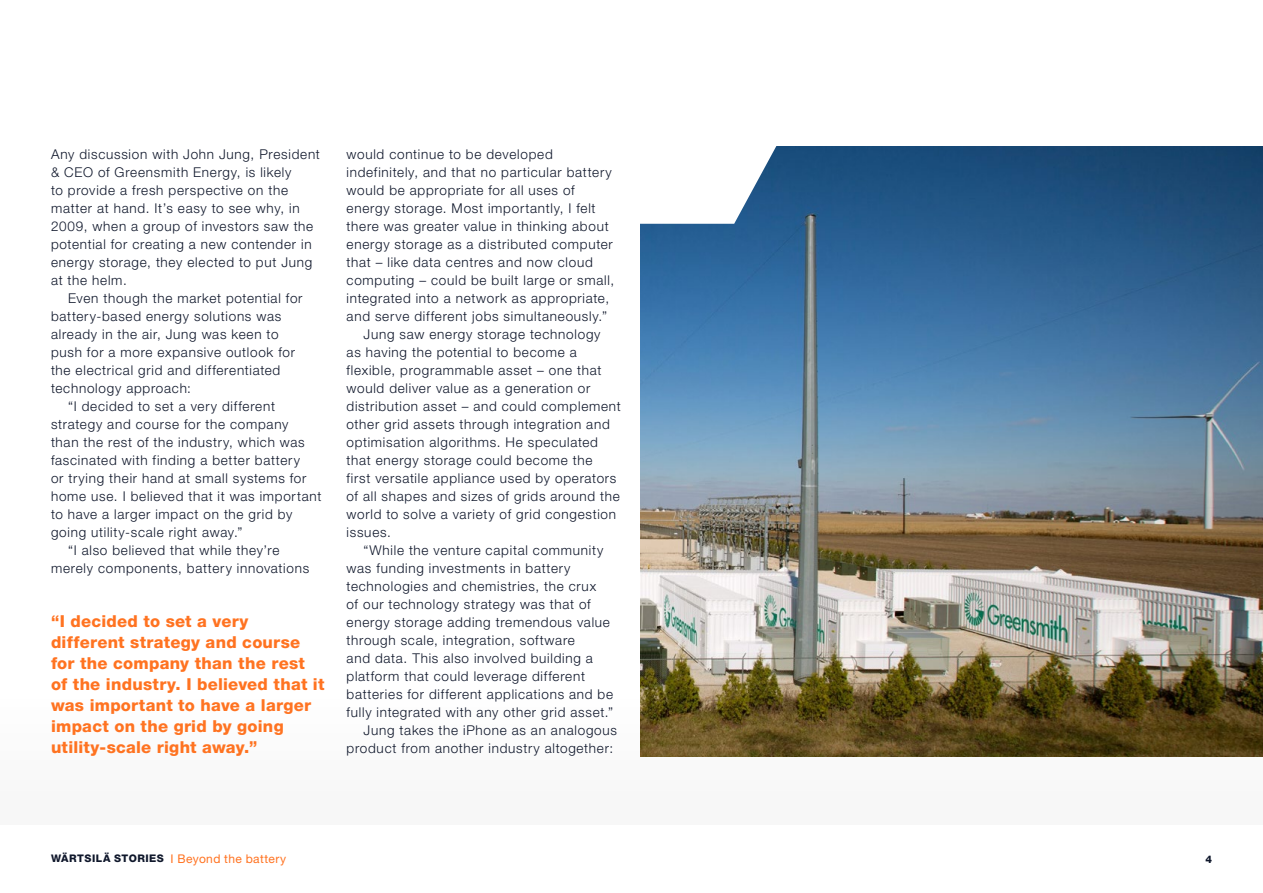
<style>
.page{position:relative;width:1263px;height:893px;background:#fff}
.page>*{position:absolute;margin:0;border:0;box-sizing:border-box;transform-origin:0 0}
.t1{font:800 16.5px/21px "Helvetica Neue LT Std";letter-spacing:.015em;color:#ff7321}
.t2{font:300 13.5px/18px "Helvetica Neue LT Std";letter-spacing:.055em;color:#0f172b}
.t3{font:12px "Helvetica Neue LT Std";letter-spacing:.03em;color:#ff7321}
.t4{font:800 10.5px "Helvetica Neue LT Std";color:#0f172b}
.s1{font-weight:800;font-size:10.5px;color:#0f172b}
</style>
<div class="page">
<div style="left:0;top:690px;width:1263px;height:135px;background:#f9f9f9"></div>
<img style="left:641px;top:146px;width:622px;height:611px">
<svg style="left:640px;top:146px;width:138px;height:78px"></svg>
<p class="t2" style="left:51px;top:145px;width:270px">Any discussion with John Jung, President &amp; CEO of Greensmith Energy, is likely<br>to provide a fresh perspective on the matter at hand. It’s easy to see why, in 2009, when a group of investors saw the potential for creating a new contender in energy storage, they elected to put Jung at the helm.</p>
<p class="t2" style="left:68px;top:289px;width:236px">Even though the market potential for</p>
<p class="t2" style="left:51px;top:307px;width:232px">battery-based energy solutions was</p>
<p class="t2" style="left:51px;top:325px;width:229px">already in the air, Jung was keen to</p>
<p class="t2" style="left:51px;top:343px;width:245px">push for a more expansive outlook for</p>
<p class="t2" style="left:51px;top:361px;width:231px">the electrical grid and differentiated</p>
<p class="t2" style="left:51px;top:379px;width:141px">technology approach:</p>
<p class="t2" style="left:68px;top:397px;width:208px">“I decided to set a very different</p>
<p class="t2" style="left:51px;top:415px;width:239px">strategy and course for the company</p>
<p class="t2" style="left:51px;top:433px;width:255px">than the rest of the industry, which was</p>
<p class="t2" style="left:51px;top:451px;width:250px">fascinated with finding a better battery</p>
<p class="t2" style="left:51px;top:469px;width:257px">or trying their hand at small systems for</p>
<p class="t2" style="left:51px;top:487px;width:272px">home use. I believed that it was important</p>
<p class="t2" style="left:51px;top:505px;width:243px">to have a larger impact on the grid by</p>
<p class="t2" style="left:51px;top:523px;width:193px">going utility-scale right away.”</p>
<p class="t2" style="left:68px;top:541px;width:213px">“I also believed that while they’re</p>
<p class="t2" style="left:51px;top:559px;width:260px">merely components, battery innovations</p>
<p class="t1" style="left:51px;top:611px;width:275px">“I decided to set a very different strategy and course for the company than the rest of the industry. I believed that it was important to have a larger impact on the grid by going utility-scale right away.”</p>
<p class="t2" style="left:347px;top:145px;width:208px">would continue to be developed</p>
<p class="t2" style="left:347px;top:163px;width:267px">indefinitely, and that no particular battery</p>
<p class="t2" style="left:347px;top:181px;width:230px">would be appropriate for all uses of</p>
<p class="t2" style="left:347px;top:199px;width:250px">energy storage. Most importantly, I felt</p>
<p class="t2" style="left:347px;top:217px;width:264px">there was greater value in thinking about</p>
<p class="t2" style="left:347px;top:235px;width:268px">energy storage as a distributed computer</p>
<p class="t2" style="left:347px;top:253px;width:248px">that – like data centres and now cloud</p>
<p class="t2" style="left:347px;top:271px;width:269px">computing – could be built large or small,</p>
<p class="t2" style="left:347px;top:289px;width:264px">integrated into a network as appropriate,</p>
<p class="t2" style="left:347px;top:307px;width:262px">and serve different jobs simultaneously.”</p>
<p class="t2" style="left:364px;top:325px;width:238px">Jung saw energy storage technology</p>
<p class="t2" style="left:347px;top:343px;width:232px">as having the potential to become a</p>
<p class="t2" style="left:347px;top:361px;width:256px">flexible, programmable asset – one that</p>
<p class="t2" style="left:347px;top:379px;width:245px">would deliver value as a generation or</p>
<p class="t2" style="left:347px;top:397px;width:276px">distribution asset – and could complement</p>
<p class="t2" style="left:347px;top:415px;width:265px">other grid assets through integration and</p>
<p class="t2" style="left:347px;top:433px;width:253px">optimisation algorithms. He speculated</p>
<p class="t2" style="left:347px;top:451px;width:247px">that energy storage could become the</p>
<p class="t2" style="left:347px;top:469px;width:271px">first versatile appliance used by operators</p>
<p class="t2" style="left:347px;top:487px;width:275px">of all shapes and sizes of grids around the</p>
<p class="t2" style="left:347px;top:505px;width:271px">world to solve a variety of grid congestion</p>
<p class="t2" style="left:347px;top:523px;width:46px">issues.</p>
<p class="t2" style="left:364px;top:541px;width:241px">“While the venture capital community</p>
<p class="t2" style="left:347px;top:559px;width:225px">was funding investments in battery</p>
<p class="t2" style="left:347px;top:577px;width:251px">technologies and chemistries, the crux</p>
<p class="t2" style="left:347px;top:595px;width:246px">of our technology strategy was that of</p>
<p class="t2" style="left:347px;top:613px;width:265px">energy storage adding tremendous value</p>
<p class="t2" style="left:347px;top:631px;width:230px">through scale, integration, software</p>
<p class="t2" style="left:347px;top:649px;width:248px">and data. This also involved building a</p>
<p class="t2" style="left:347px;top:667px;width:240px">platform that could leverage different</p>
<p class="t2" style="left:347px;top:685px;width:268px">batteries for different applications and be</p>
<p class="t2" style="left:347px;top:703px;width:268px">fully integrated with any other grid asset.”</p>
<p class="t2" style="left:364px;top:721px;width:255px">Jung takes the iPhone as an analogous</p>
<p class="t2" style="left:347px;top:739px;width:268px">product from another industry altogether:</p>
<p class="t3" style="left:51px;top:851px;width:237px"><span class="s1">WÄRTSILÄ STORIES</span> I Beyond the battery</p>
<p class="t4" style="left:1205px;top:853px;width:8px">4</p>
</div>
